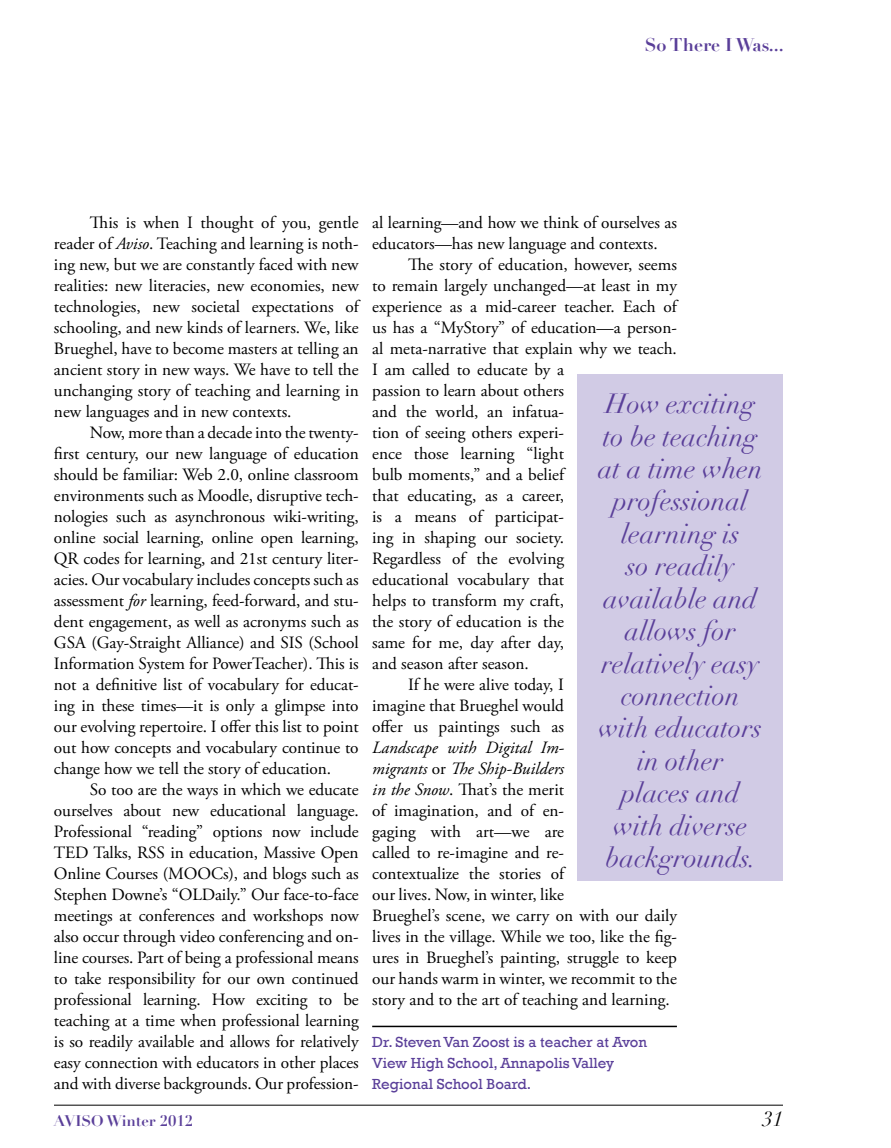
<style>
.page{position:relative;width:891px;height:1148px;background:#fff}
.page>*{position:absolute;margin:0;border:0;box-sizing:border-box;transform-origin:0 0}
.t1{font:italic 27px/32.4px "Didot";color:#5a3f99;text-align:center}
.t2{font:italic 21px "Didot";color:#000}
.t3{font:700 18px "Didot";color:#5a3f99}
.Copy{font:17.25px/21px "Adobe Garamond Pro";color:#000;text-align:justify}
.Author_description{font:15px/21px "Rockwell";color:#5a3f99}
.t4{font:700 15px "Didot";color:#5a3f99}
.s1{font-style:italic}
</style>
<div class="page">
<hr style="left:54px;top:1104px;width:729px;height:1px;background:#000">
<hr style="left:372px;top:1025px;width:305px;height:2px;background:#000">
<div style="left:578px;top:374px;width:205px;height:506px;background:#d1cbe5"></div>
<p class="t3" style="left:645px;top:34px;width:141px">So There I Was...</p>
<p class="Copy" style="left:54px;top:213px;width:306px;text-indent:36px">This is when I thought of you, gentle reader of <span class="s1">Aviso</span>. Teaching and learning is noth&shy;ing new, but we are constantly faced with new realities: new literacies, new economies, new technologies, new societal expectations of schooling, and new kinds of learners. We, like Brueghel, have to become masters at telling an ancient story in new ways. We have to tell the unchanging story of teaching and learning in new languages and in new contexts.</p>
<p class="Copy" style="left:54px;top:423px;width:306px;text-indent:36px">Now, more than a decade into the twenty&shy;first century, our new language of education should be familiar: Web 2.0, online classroom environments such as Moodle, disruptive tech&shy;nologies such as asynchronous wiki-writing, online social learning, online open learning, QR codes for learning, and 21st century liter&shy;acies. Our vocabulary includes concepts such as assessment <span class="s1">for</span> learning, feed-forward, and stu&shy;dent engagement, as well as acronyms such as GSA (Gay-Straight Alliance) and SIS (School Information System for PowerTeacher). This is not a definitive list of vocabulary for educat&shy;ing in these times—it is only a glimpse into our evolving repertoire. I offer this list to point out how concepts and vocabulary continue to change how we tell the story of education.</p>
<p class="Copy" style="left:54px;top:779px;width:306px;text-indent:36px">So too are the ways in which we educate ourselves about new educational language.<br>Professional “reading” options now include TED Talks, RSS in education, Massive Open Online Courses (MOOCs), and blogs such as Stephen Downe’s “OLDaily.” Our face-to-face meetings at conferences and workshops now also occur through video conferencing and on&shy;line courses. Part of being a professional means to take responsibility for our own continued professional learning. How exciting to be teaching at a time when professional learning is so readily available and allows for relatively easy connection with educators in other places and with diverse backgrounds. Our profession-</p>
<p class="Copy" style="left:372px;top:213px;width:306px">al learning—and how we think of ourselves as educators—has new language and contexts.</p>
<p class="Copy" style="left:372px;top:255px;width:306px;text-align:left;text-indent:36px">The story of education, however, seems to remain largely unchanged—at least in my experience as a mid-career teacher. Each of us has a “MyStory” of education—a person&shy;al meta-narrative that explain why we teach.<br>I am called to educate by a<br>passion to learn about others<br>and the world, an infatua-<br>tion of seeing others experi-<br>ence those learning “light<br>bulb moments,” and a belief<br>that educating, as a career,<br>is a means of participat-<br>ing in shaping our society.<br>Regardless of the evolving<br>educational vocabulary that<br>helps to transform my craft,<br>the story of education is the<br>same for me, day after day,<br>and season after season.</p>
<p class="Copy" style="left:372px;top:674px;width:306px;text-align:left;text-indent:36px">If he were alive today, I<br>imagine that Brueghel would<br>offer us paintings such as<br><span class="s1">Landscape with Digital Im-<br>migrants</span> or <span class="s1">The Ship-Builders<br>in the Snow</span>. That’s the merit<br>of imagination, and of en-<br>gaging with art—we are<br>called to re-imagine and re-<br>contextualize the stories of<br>our lives. Now, in winter, like<br>Brueghel’s scene, we carry on with our daily lives in the village. While we too, like the fig&shy;ures in Brueghel’s painting, struggle to keep our hands warm in winter, we recommit to the story and to the art of teaching and learning.</p>
<p class="Author_description" style="left:372px;top:1032px;width:276px">Dr. Steven Van Zoost is a teacher at Avon<br>View High School, Annapolis Valley<br>Regional School Board.</p>
<p class="t1" style="left:598px;top:388px;width:166px">How exciting to be teaching at a time when professional learning is<br>so readily available and allows for relatively easy connection with educators in other<br>places and with diverse backgrounds.</p>
<p class="t4" style="left:54px;top:1111px;width:141px">AVISO Winter 2012</p>
<p class="t2" style="left:763px;top:1105px;width:22px">31</p>
</div>
